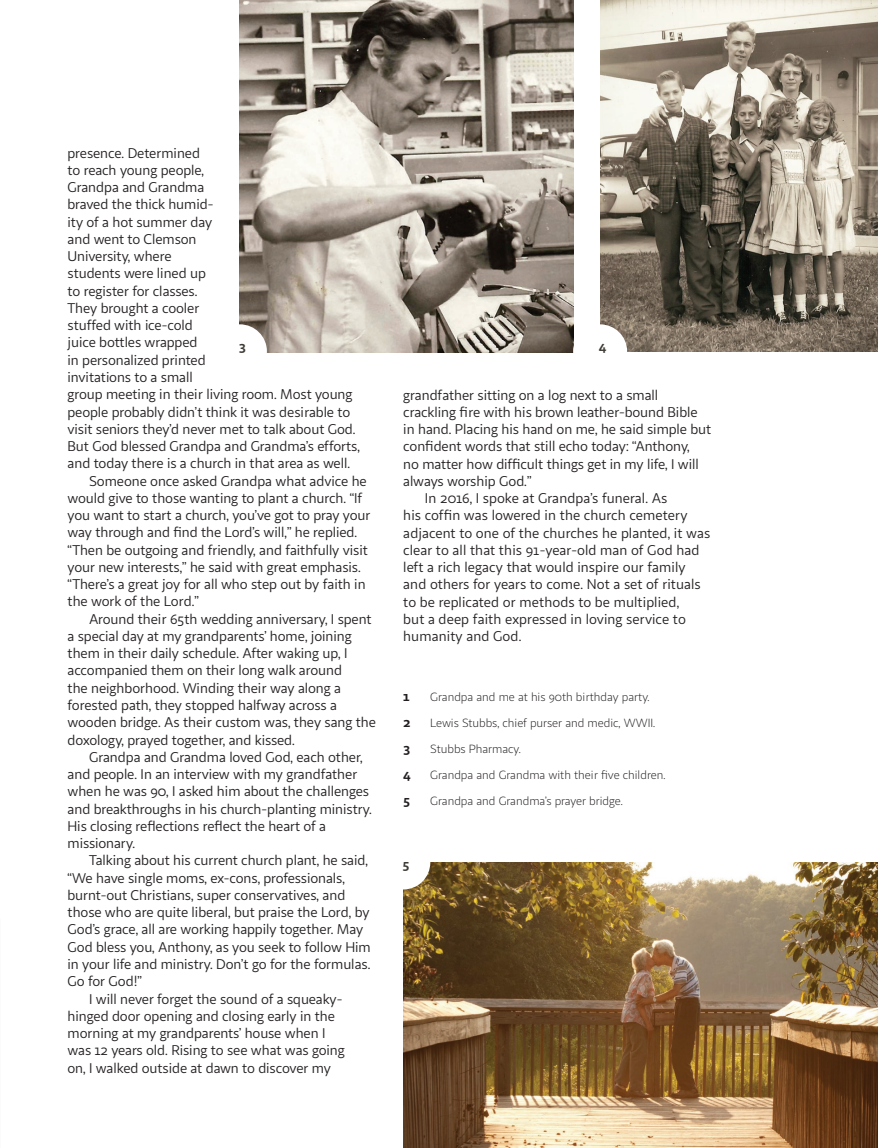
<style>
.page{position:relative;width:878px;height:1148px;background:#fff}
.page>*{position:absolute;margin:0;border:0;box-sizing:border-box;transform-origin:0 0}
.t1{font:14.25px "Sana Sans";letter-spacing:-.005em;color:#231f20}
.t2{font:700 13.5px "Sana Sans";color:#231f20}
.t3{font:700 13.5px "Sana Sans";color:#3e3b35}
.t4{font:12px "Sana Sans";letter-spacing:-.005em;color:#231f20}
</style>
<div class="page">
<img style="left:240px;top:0;width:333px;height:352px">
<img style="left:600px;top:0;width:278px;height:351px">
<img style="left:403px;top:862px;width:475px;height:286px">
<div style="left:213px;top:324px;width:54px;height:54px;background:#fff;border-radius:50%"></div>
<div style="left:573px;top:324px;width:54px;height:54px;background:#fff;border-radius:50%"></div>
<div style="left:376px;top:835px;width:54px;height:54px;background:#fff;border-radius:50%"></div>
<p class="t1" style="left:68px;top:144px;width:134px">presence. Determined</p>
<p class="t1" style="left:68px;top:161px;width:138px">to reach young people,</p>
<p class="t1" style="left:68px;top:178px;width:138px">Grandpa and Grandma</p>
<p class="t1" style="left:68px;top:196px;width:147px">braved the thick humid-</p>
<p class="t1" style="left:68px;top:213px;width:146px">ity of a hot summer day</p>
<p class="t1" style="left:68px;top:230px;width:131px">and went to Clemson</p>
<p class="t1" style="left:68px;top:247px;width:106px">University, where</p>
<p class="t1" style="left:68px;top:265px;width:140px">students were lined up</p>
<p class="t1" style="left:68px;top:282px;width:132px">to register for classes.</p>
<p class="t1" style="left:68px;top:299px;width:133px">They brought a cooler</p>
<p class="t1" style="left:68px;top:316px;width:127px">stuffed with ice-cold</p>
<p class="t1" style="left:68px;top:334px;width:131px">juice bottles wrapped</p>
<p class="t1" style="left:68px;top:351px;width:140px">in personalized printed</p>
<p class="t1" style="left:68px;top:368px;width:127px">invitations to a small</p>
<p class="t1" style="left:68px;top:386px;width:286px">group meeting in their living room. Most young</p>
<p class="t1" style="left:68px;top:403px;width:284px">people probably didn’t think it was desirable to</p>
<p class="t1" style="left:68px;top:420px;width:290px">visit seniors they’d never met to talk about God.</p>
<p class="t1" style="left:68px;top:437px;width:294px">But God blessed Grandpa and Grandma’s efforts,</p>
<p class="t1" style="left:68px;top:455px;width:284px">and today there is a church in that area as well.</p>
<p class="t1" style="left:89px;top:472px;width:279px">Someone once asked Grandpa what advice he</p>
<p class="t1" style="left:68px;top:489px;width:296px">would give to those wanting to plant a church. “If</p>
<p class="t1" style="left:68px;top:506px;width:304px">you want to start a church, you’ve got to pray your</p>
<p class="t1" style="left:68px;top:524px;width:291px">way through and find the Lord’s will,” he replied.</p>
<p class="t1" style="left:68px;top:541px;width:302px">“Then be outgoing and friendly, and faithfully visit</p>
<p class="t1" style="left:68px;top:558px;width:295px">your new interests,” he said with great emphasis.</p>
<p class="t1" style="left:68px;top:575px;width:300px">“There’s a great joy for all who step out by faith in</p>
<p class="t1" style="left:68px;top:593px;width:133px">the work of the Lord.”</p>
<p class="t1" style="left:89px;top:610px;width:284px">Around their 65th wedding anniversary, I spent</p>
<p class="t1" style="left:68px;top:627px;width:286px">a special day at my grandparents’ home, joining</p>
<p class="t1" style="left:68px;top:644px;width:281px">them in their daily schedule. After waking up, I</p>
<p class="t1" style="left:68px;top:662px;width:276px">accompanied them on their long walk around</p>
<p class="t1" style="left:68px;top:679px;width:275px">the neighborhood. Winding their way along a</p>
<p class="t1" style="left:68px;top:696px;width:271px">forested path, they stopped halfway across a</p>
<p class="t1" style="left:68px;top:713px;width:310px">wooden bridge. As their custom was, they sang the</p>
<p class="t1" style="left:68px;top:731px;width:229px">doxology, prayed together, and kissed.</p>
<p class="t1" style="left:89px;top:748px;width:275px">Grandpa and Grandma loved God, each other,</p>
<p class="t1" style="left:68px;top:765px;width:291px">and people. In an interview with my grandfather</p>
<p class="t1" style="left:68px;top:782px;width:303px">when he was 90, I asked him about the challenges</p>
<p class="t1" style="left:68px;top:800px;width:306px">and breakthroughs in his church-planting ministry.</p>
<p class="t1" style="left:68px;top:817px;width:260px">His closing reflections reflect the heart of a</p>
<p class="t1" style="left:68px;top:834px;width:69px">missionary.</p>
<p class="t1" style="left:89px;top:851px;width:280px">Talking about his current church plant, he said,</p>
<p class="t1" style="left:68px;top:869px;width:279px">“We have single moms, ex-cons, professionals,</p>
<p class="t1" style="left:68px;top:886px;width:279px">burnt-out Christians, super conservatives, and</p>
<p class="t1" style="left:68px;top:903px;width:303px">those who are quite liberal, but praise the Lord, by</p>
<p class="t1" style="left:68px;top:920px;width:297px">God’s grace, all are working happily together. May</p>
<p class="t1" style="left:68px;top:938px;width:305px">God bless you, Anthony, as you seek to follow Him</p>
<p class="t1" style="left:68px;top:955px;width:304px">in your life and ministry. Don’t go for the formulas.</p>
<p class="t1" style="left:68px;top:972px;width:76px">Go for God!”</p>
<p class="t1" style="left:89px;top:990px;width:255px">I will never forget the sound of a squeaky-</p>
<p class="t1" style="left:68px;top:1007px;width:269px">hinged door opening and closing early in the</p>
<p class="t1" style="left:68px;top:1024px;width:259px">morning at my grandparents’ house when I</p>
<p class="t1" style="left:68px;top:1041px;width:279px">was 12 years old. Rising to see what was going</p>
<p class="t1" style="left:68px;top:1059px;width:265px">on, I walked outside at dawn to discover my</p>
<p class="t3" style="left:239px;top:338px;width:9px">3</p>
<p class="t3" style="left:599px;top:338px;width:9px">4</p>
<p class="t1" style="left:403px;top:386px;width:256px">grandfather sitting on a log next to a small</p>
<p class="t1" style="left:403px;top:403px;width:296px">crackling fire with his brown leather-bound Bible</p>
<p class="t1" style="left:403px;top:420px;width:309px">in hand. Placing his hand on me, he said simple but</p>
<p class="t1" style="left:403px;top:438px;width:288px">confident words that still echo today: “Anthony,</p>
<p class="t1" style="left:403px;top:455px;width:297px">no matter how difficult things get in my life, I will</p>
<p class="t1" style="left:403px;top:472px;width:130px">always worship God.”</p>
<p class="t1" style="left:425px;top:489px;width:244px">In 2016, I spoke at Grandpa’s funeral. As</p>
<p class="t1" style="left:403px;top:507px;width:286px">his coffin was lowered in the church cemetery</p>
<p class="t1" style="left:403px;top:524px;width:308px">adjacent to one of the churches he planted, it was</p>
<p class="t1" style="left:403px;top:541px;width:298px">clear to all that this 91-year-old man of God had</p>
<p class="t1" style="left:403px;top:558px;width:284px">left a rich legacy that would inspire our family</p>
<p class="t1" style="left:403px;top:576px;width:299px">and others for years to come. Not a set of rituals</p>
<p class="t1" style="left:403px;top:593px;width:277px">to be replicated or methods to be multiplied,</p>
<p class="t1" style="left:403px;top:610px;width:284px">but a deep faith expressed in loving service to</p>
<p class="t1" style="left:403px;top:627px;width:120px">humanity and God.</p>
<p class="t2" style="left:403px;top:688px;width:8px">1</p>
<p class="t4" style="left:430px;top:690px;width:221px">Grandpa and me at his 90th birthday party.</p>
<p class="t2" style="left:403px;top:713px;width:9px">2</p>
<p class="t4" style="left:430px;top:715px;width:227px">Lewis Stubbs, chief purser and medic, WWII.</p>
<p class="t2" style="left:403px;top:739px;width:9px">3</p>
<p class="t4" style="left:430px;top:741px;width:92px">Stubbs Pharmacy.</p>
<p class="t2" style="left:403px;top:765px;width:9px">4</p>
<p class="t4" style="left:430px;top:767px;width:237px">Grandpa and Grandma with their five children.</p>
<p class="t2" style="left:403px;top:791px;width:8px">5</p>
<p class="t4" style="left:430px;top:793px;width:194px">Grandpa and Grandma’s prayer bridge.</p>
<p class="t3" style="left:402px;top:855px;width:8px">5</p>
</div>
